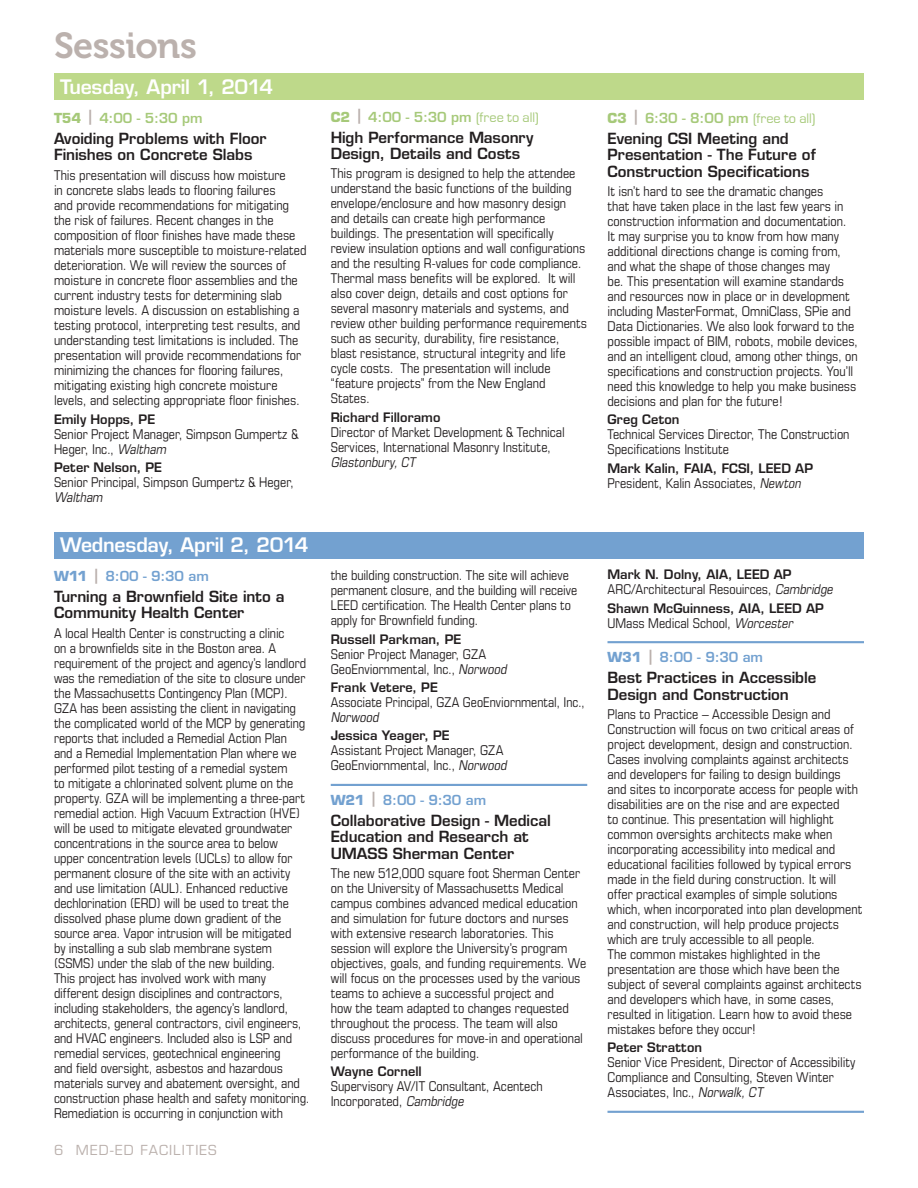
<style>
.page{position:relative;width:918px;height:1188px;background:#fff}
.page>*{position:absolute;margin:0;border:0;box-sizing:border-box;transform-origin:0 0}
.t1{font:36px "Museo 700";letter-spacing:-.015em;color:#bbb1ad}
.t2{font:600 19.5px "Eurostile";letter-spacing:-.015em;color:#fff}
.t3{font:600 15px/16.5px "Eurostile";color:#231f20}
.t4{font:condensed 13.5px/15px "Eurostile";color:#231f20}
.t5{font:600 13.5px "Eurostile";color:#a6c979}
.t6{font:600 13.5px "Eurostile";letter-spacing:-.005em;color:#73a1d0}
.t7{font:13.5px "Eurostile";letter-spacing:.085em;color:#bbb1ad}
.t8{font:600 12.75px "Eurostile";letter-spacing:.005em;color:#231f20}
.s1{font-weight:700}
.s2{font-weight:700;font-size:15px;color:#bbb1ad}
.s3{font-style:italic}
.s4{font-weight:400;font-size:14.25px}
</style>
<div class="page">
<hr style="left:331px;top:784px;width:256px;height:2px;background:#73a1d0">
<hr style="left:608px;top:641px;width:256px;height:2px;background:#73a1d0">
<hr style="left:608px;top:1111px;width:256px;height:2px;background:#73a1d0">
<div style="left:54px;top:73px;width:810px;height:27px;background:#bed98a"></div>
<div style="left:54px;top:532px;width:810px;height:27px;background:#73a1d0"></div>
<p class="t1" style="left:54px;top:26px;width:145px">Sessions</p>
<p class="t2" style="left:60px;top:74px;width:215px">Tuesday, April 1, 2014</p>
<p class="t5" style="left:54px;top:110px;width:150px"><span class="s1">T54</span> <span class="s2">|</span> 4:00 - 5:30 pm</p>
<p class="t3" style="left:54px;top:130px;width:214px">Avoiding Problems with Floor<br>Finishes on Concrete Slabs</p>
<p class="t4" style="left:54px;top:167px;width:254px">This presentation will discuss how moisture<br>in concrete slabs leads to flooring failures<br>and provide recommendations for mitigating the risk of failures. Recent changes in the composition of floor finishes have made these materials more susceptible to moisture-related deterioration. We will review the sources of moisture in concrete floor assemblies and the current industry tests for determining slab moisture levels. A discussion on establishing a testing protocol, interpreting test results, and understanding test limitations is included. The presentation will provide recommendations for minimizing the chances for flooring failures, mitigating existing high concrete moisture levels, and selecting appropriate floor finishes.</p>
<p class="t8" style="left:54px;top:411px;width:103px">Emily Hopps, PE</p>
<p class="t4" style="left:54px;top:426px;width:246px">Senior Project Manager, Simpson Gumpertz &amp;<br>Heger, Inc., <span class="s3">Waltham</span></p>
<p class="t8" style="left:54px;top:459px;width:110px">Peter Nelson, PE</p>
<p class="t4" style="left:54px;top:474px;width:241px">Senior Principal, Simpson Gumpertz &amp; Heger,<br><span class="s3">Waltham</span></p>
<p class="t2" style="left:60px;top:532px;width:250px">Wednesday, April 2, 2014</p>
<p class="t6" style="left:54px;top:568px;width:156px"><span class="s1">W11</span> <span class="s2">|</span> 8:00 - 9:30 am</p>
<p class="t3" style="left:54px;top:588px;width:232px">Turning a Brownfield Site into a<br>Community Health Center</p>
<p class="t4" style="left:54px;top:625px;width:257px">A local Health Center is constructing a clinic<br>on a brownfields site in the Boston area. A requirement of the project and agency’s landlord was the remediation of the site to closure under the Massachusetts Contingency Plan (MCP).<br>GZA has been assisting the client in navigating the complicated world of the MCP by generating reports that included a Remedial Action Plan<br>and a Remedial Implementation Plan where we performed pilot testing of a remedial system<br>to mitigate a chlorinated solvent plume on the property. GZA will be implementing a three-part remedial action. High Vacuum Extraction (HVE) will be used to mitigate elevated groundwater concentrations in the source area to below upper concentration levels (UCLs) to allow for permanent closure of the site with an activity and use limitation (AUL). Enhanced reductive dechlorination (ERD) will be used to treat the dissolved phase plume down gradient of the source area. Vapor intrusion will be mitigated<br>by installing a sub slab membrane system (SSMS) under the slab of the new building.<br>This project has involved work with many different design disciplines and contractors, including stakeholders, the agency’s landlord, architects, general contractors, civil engineers, and HVAC engineers. Included also is LSP and remedial services, geotechnical engineering<br>and field oversight, asbestos and hazardous materials survey and abatement oversight, and construction phase health and safety monitoring.<br>Remediation is occurring in conjunction with</p>
<p class="t7" style="left:54px;top:1142px;width:164px">6 MED-ED FACILITIES</p>
<p class="t5" style="left:331px;top:108px;width:209px"><span class="s1">C2</span> <span class="s2">|</span> 4:00 - 5:30 pm <span class="s4">(free to all)</span></p>
<p class="t3" style="left:331px;top:129px;width:204px">High Performance Masonry<br>Design, Details and Costs</p>
<p class="t4" style="left:331px;top:166px;width:258px">This program is designed to help the attendee understand the basic functions of the building envelope/enclosure and how masonry design and details can create high performance buildings. The presentation will specifically review insulation options and wall configurations and the resulting R-values for code compliance.<br>Thermal mass benefits will be explored. It will also cover deign, details and cost options for several masonry materials and systems, and review other building performance requirements such as security, durability, fire resistance, blast resistance, structural integrity and life cycle costs. The presentation will include “feature projects” from the New England States.</p>
<p class="t8" style="left:331px;top:409px;width:111px">Richard Filloramo</p>
<p class="t4" style="left:331px;top:424px;width:236px">Director of Market Development &amp; Technical<br>Services, International Masonry Institute,<br><span class="s3">Glastonbury,CT</span></p>
<p class="t5" style="left:608px;top:110px;width:210px"><span class="s1">C3</span> <span class="s2">|</span> 6:30 - 8:00 pm <span class="s4">(free to all)</span></p>
<p class="t3" style="left:608px;top:130px;width:210px">Evening CSI Meeting and<br>Presentation - The Future of<br>Construction Specifications</p>
<p class="t4" style="left:608px;top:184px;width:252px">It isn’t hard to see the dramatic changes<br>that have taken place in the last few years in construction information and documentation.<br>It may surprise you to know from how many additional directions change is coming from, and what the shape of those changes may<br>be. This presentation will examine standards and resources now in place or in development including MasterFormat, OmniClass, SPie and Data Dictionaries. We also look forward to the possible impact of BIM, robots, mobile devices, and an intelligent cloud, among other things, on specifications and construction projects. You’ll need this knowledge to help you make business decisions and plan for the future!</p>
<p class="t8" style="left:608px;top:412px;width:74px">Greg Ceton</p>
<p class="t4" style="left:608px;top:427px;width:244px">Technical Services Director, The Construction<br>Specifications Institute</p>
<p class="t8" style="left:608px;top:460px;width:207px">Mark Kalin, FAIA, FCSI, LEED AP</p>
<p class="t4" style="left:608px;top:475px;width:198px">President, Kalin Associates, <span class="s3">Newton</span></p>
<p class="t4" style="left:331px;top:567px;width:248px">the building construction. The site will achieve permanent closure, and the building will receive LEED certification. The Health Center plans to apply for Brownfield funding.</p>
<p class="t8" style="left:331px;top:631px;width:132px">Russell Parkman, PE</p>
<p class="t4" style="left:331px;top:646px;width:180px">Senior Project Manager, GZA<br>GeoEnviornmental, Inc., <span class="s3">Norwood</span></p>
<p class="t8" style="left:331px;top:679px;width:109px">Frank Vetere, PE</p>
<p class="t4" style="left:331px;top:695px;width:256px">Associate Principal, GZA GeoEnviornmental, Inc.,<br><span class="s3">Norwood</span></p>
<p class="t8" style="left:331px;top:728px;width:121px">Jessica Yeager, PE</p>
<p class="t4" style="left:331px;top:743px;width:180px">Assistant Project Manager, GZA<br>GeoEnviornmental, Inc., <span class="s3">Norwood</span></p>
<p class="t6" style="left:331px;top:791px;width:157px"><span class="s1">W21</span> <span class="s2">|</span> 8:00 - 9:30 am</p>
<p class="t3" style="left:331px;top:812px;width:222px">Collaborative Design - Medical<br>Education and Research at<br>UMASS Sherman Center</p>
<p class="t4" style="left:331px;top:865px;width:257px">The new 512,000 square foot Sherman Center on the University of Massachusetts Medical campus combines advanced medical education and simulation for future doctors and nurses with extensive research laboratories. This session will explore the University’s program objectives, goals, and funding requirements. We will focus on the processes used by the various teams to achieve a successful project and<br>how the team adapted to changes requested throughout the process. The team will also discuss procedures for move-in and operational performance of the building.</p>
<p class="t8" style="left:331px;top:1064px;width:92px">Wayne Cornell</p>
<p class="t4" style="left:331px;top:1079px;width:214px">Supervisory AV/IT Consultant, Acentech<br>Incorporated, <span class="s3">Cambridge</span></p>
<p class="t8" style="left:608px;top:567px;width:186px">Mark N. Dolny, AIA, LEED AP</p>
<p class="t4" style="left:608px;top:582px;width:230px">ARC/Architectural Resouirces, <span class="s3">Cambridge</span></p>
<p class="t8" style="left:608px;top:600px;width:218px">Shawn McGuinness, AIA, LEED AP</p>
<p class="t4" style="left:608px;top:615px;width:190px">UMass Medical School, <span class="s3">Worcester</span></p>
<p class="t6" style="left:608px;top:649px;width:157px"><span class="s1">W31</span> <span class="s2">|</span> 8:00 - 9:30 am</p>
<p class="t3" style="left:608px;top:669px;width:210px">Best Practices in Accessible<br>Design and Construction</p>
<p class="t4" style="left:608px;top:706px;width:256px">Plans to Practice – Accessible Design and Construction will focus on two critical areas of project development, design and construction.<br>Cases involving complaints against architects and developers for failing to design buildings and sites to incorporate access for people with disabilities are on the rise and are expected<br>to continue. This presentation will highlight common oversights architects make when incorporating accessibility into medical and educational facilities followed by typical errors made in the field during construction. It will offer practical examples of simple solutions which, when incorporated into plan development and construction, will help produce projects which are truly accessible to all people.<br>The common mistakes highlighted in the presentation are those which have been the subject of several complaints against architects and developers which have, in some cases, resulted in litigation. Learn how to avoid these mistakes before they occur!</p>
<p class="t8" style="left:608px;top:1040px;width:96px">Peter Stratton</p>
<p class="t4" style="left:608px;top:1055px;width:250px">Senior Vice President, Director of Accessibility<br>Compliance and Consulting, Steven Winter<br>Associates, Inc., <span class="s3">Norwalk,CT</span></p>
</div>
